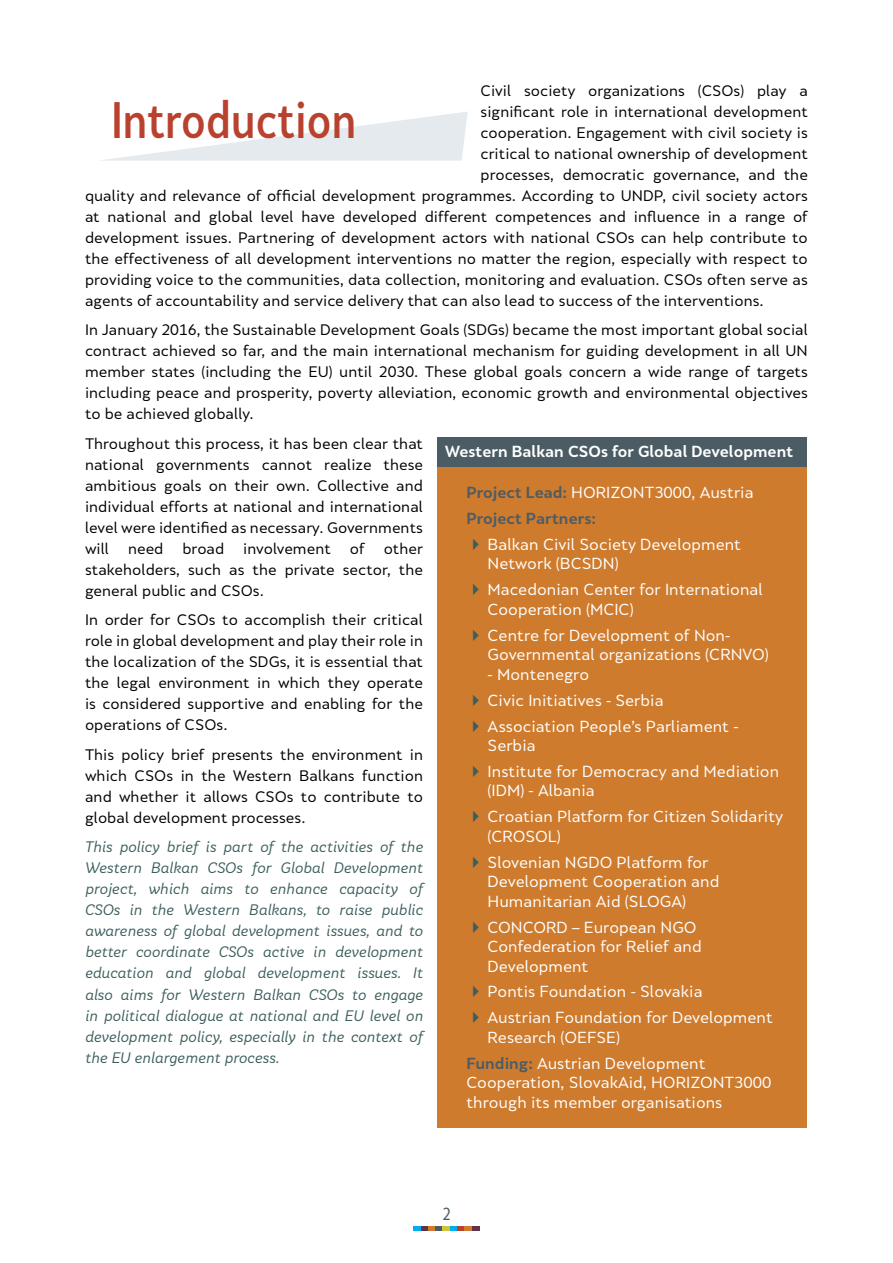
<style>
.page{position:relative;width:893px;height:1263px;background:#fff}
.page>*{position:absolute;margin:0;border:0;box-sizing:border-box;transform-origin:0 0}
.t1{font:500 48px "Skola Sans Cn";color:#b9422f}
.t2{font:16.5px "Skola Sans Cn";color:#4c5c65}
.t3{font:15px/19.5px "Skola Sans";color:#fff}
.t4{font:700 15px/25.8px "Skola Sans";color:#4c5c65}
.t5{font:700 15px "Skola Sans";color:#fff}
.t6{font:14.25px/21px "Skola Sans";color:#000;text-align:justify}
.t7{font:14.25px/21px "Skola Sans It";color:#3c5e5d;text-align:justify}
.s1{font-weight:400;color:#fff}
.s2{color:#3c5e5d}
.s3{font-weight:700;color:#4c5c65}
</style>
<div class="page">
<svg style="left:414px;top:1226px;width:14px;height:5px"></svg>
<div style="left:428px;top:1226px;width:8px;height:5px;background:#ce7b2d"></div>
<svg style="left:436px;top:1226px;width:21px;height:5px"></svg>
<div style="left:457px;top:1226px;width:8px;height:5px;background:#b9422f"></div>
<svg style="left:465px;top:1226px;width:14px;height:5px"></svg>
<div style="left:437px;top:466px;width:369px;height:662px;background:#ce7b2d"></div>
<div style="left:437px;top:437px;width:369px;height:29px;background:#4c5c65"></div>
<svg style="left:101px;top:112px;width:367px;height:49px"></svg>
<p class="t6" style="left:480px;top:80px;width:329px">Civil society organizations (CSOs) play a</p>
<p class="t6" style="left:480px;top:101px;width:329px">significant role in international development</p>
<p class="t6" style="left:480px;top:122px;width:329px">cooperation. Engagement with civil society is</p>
<p class="t6" style="left:480px;top:143px;width:329px">critical to national ownership of development</p>
<p class="t6" style="left:480px;top:164px;width:329px">processes, democratic governance, and the</p>
<p class="t6" style="left:85px;top:185px;width:724px">quality and relevance of official development programmes. According to UNDP, civil society actors</p>
<p class="t6" style="left:85px;top:206px;width:724px">at national and global level have developed different competences and influence in a range of</p>
<p class="t6" style="left:85px;top:227px;width:724px">development issues. Partnering of development actors with national CSOs can help contribute to</p>
<p class="t6" style="left:85px;top:248px;width:724px">the effectiveness of all development interventions no matter the region, especially with respect to</p>
<p class="t6" style="left:85px;top:269px;width:724px">providing voice to the communities, data collection, monitoring and evaluation. CSOs often serve as</p>
<p class="t6" style="left:85px;top:290px;width:680px">agents of accountability and service delivery that can also lead to success of the interventions.</p>
<p class="t6" style="left:85px;top:319px;width:724px">In January 2016, the Sustainable Development Goals (SDGs) became the most important global social contract achieved so far, and the main international mechanism for guiding development in all UN member states (including the EU) until 2030. These global goals concern a wide range of targets including peace and prosperity, poverty alleviation, economic growth and environmental objectives to be achieved globally.</p>
<p class="t6" style="left:85px;top:433px;width:340px">Throughout this process, it has been clear that national governments cannot realize these ambitious goals on their own. Collective and individual efforts at national and international level were identified as necessary. Governments will</p>
<h1 class="t1" style="left:112px;top:91px;width:246px">Introduction</h1>
<p class="t5" style="left:445px;top:442px;width:350px">Western Balkan CSOs for Global Development</p>
<p class="t4" style="left:466px;top:479px;width:289px">Project Lead: <span class="s1">HORIZONT3000, Austria<br></span>Project Partners:</p>
<p class="t3" style="left:488px;top:534px;width:255px;text-indent:-21px"><span class="s2">✔</span> Balkan Civil Society Development<br>Network (BCSDN)</p>
<p class="t3" style="left:488px;top:580px;width:277px;text-indent:-21px"><span class="s2">✔</span> Macedonian Center for International<br>Cooperation (MCIC)</p>
<p class="t3" style="left:488px;top:625px;width:283px;text-indent:-21px"><span class="s2">✔</span> Centre for Development of Non-<br>Governmental organizations (CRNVO)</p>
<p class="t3" style="left:488px;top:664px;width:103px">- Montenegro</p>
<p class="t3" style="left:466px;top:690px;width:199px"><span class="s2">✔</span> Civic Initiatives - Serbia</p>
<p class="t3" style="left:488px;top:716px;width:252px;text-indent:-21px"><span class="s2">✔</span> Association People’s Parliament -<br>Serbia</p>
<p class="t3" style="left:488px;top:761px;width:293px;text-indent:-21px"><span class="s2">✔</span> Institute for Democracy and Mediation (IDM) - Albania</p>
<p class="t3" style="left:488px;top:807px;width:297px;text-indent:-21px"><span class="s2">✔</span> Croatian Platform for Citizen Solidarity (CROSOL)</p>
<p class="t3" style="left:488px;top:852px;width:233px;text-indent:-21px"><span class="s2">✔</span> Slovenian NGDO Platform for<br>Development Cooperation and<br>Humanitarian Aid (SLOGA)</p>
<p class="t3" style="left:488px;top:917px;width:216px;text-indent:-21px"><span class="s2">✔</span> CONCORD – European NGO<br>Confederation for Relief and<br>Development</p>
<p class="t3" style="left:466px;top:982px;width:238px"><span class="s2">✔</span> Pontis Foundation - Slovakia</p>
<p class="t3" style="left:488px;top:1008px;width:287px;text-indent:-21px"><span class="s2">✔</span> Austrian Foundation for Development<br>Research (OEFSE)</p>
<p class="t3" style="left:466px;top:1053px;width:306px"><span class="s3">Funding:</span> Austrian Development<br>Cooperation, SlovakAid, HORIZONT3000 through its member organisations</p>
<p class="t6" style="left:85px;top:538px;width:340px;text-indent:299px">other stakeholders, such as the private sector, the general public and CSOs.</p>
<p class="t6" style="left:85px;top:609px;width:340px">In order for CSOs to accomplish their critical role in global development and play their role in the localization of the SDGs, it is essential that the legal environment in which they operate is considered supportive and enabling for the operations of CSOs.</p>
<p class="t6" style="left:85px;top:744px;width:340px">This policy brief presents the environment in which CSOs in the Western Balkans function and whether it allows CSOs to contribute to global development processes.</p>
<p class="t7" style="left:85px;top:836px;width:340px">This policy brief is part of the activities of the Western Balkan CSOs for Global Development project, which aims to enhance capacity of CSOs in the Western Balkans, to raise public awareness of global development issues, and to better coordinate CSOs active in development education and global development issues. It also aims for Western Balkan CSOs to engage in political dialogue at national and EU level on development policy, especially in the context of the EU enlargement process.</p>
<p class="t6" style="left:128px;top:538px;width:37px">need</p>
<p class="t6" style="left:182px;top:538px;width:43px">broad</p>
<p class="t6" style="left:243px;top:538px;width:89px">involvement</p>
<p class="t6" style="left:350px;top:538px;width:16px">of</p>
<p class="t2" style="left:442px;top:1204px;width:10px">2</p>
</div>
